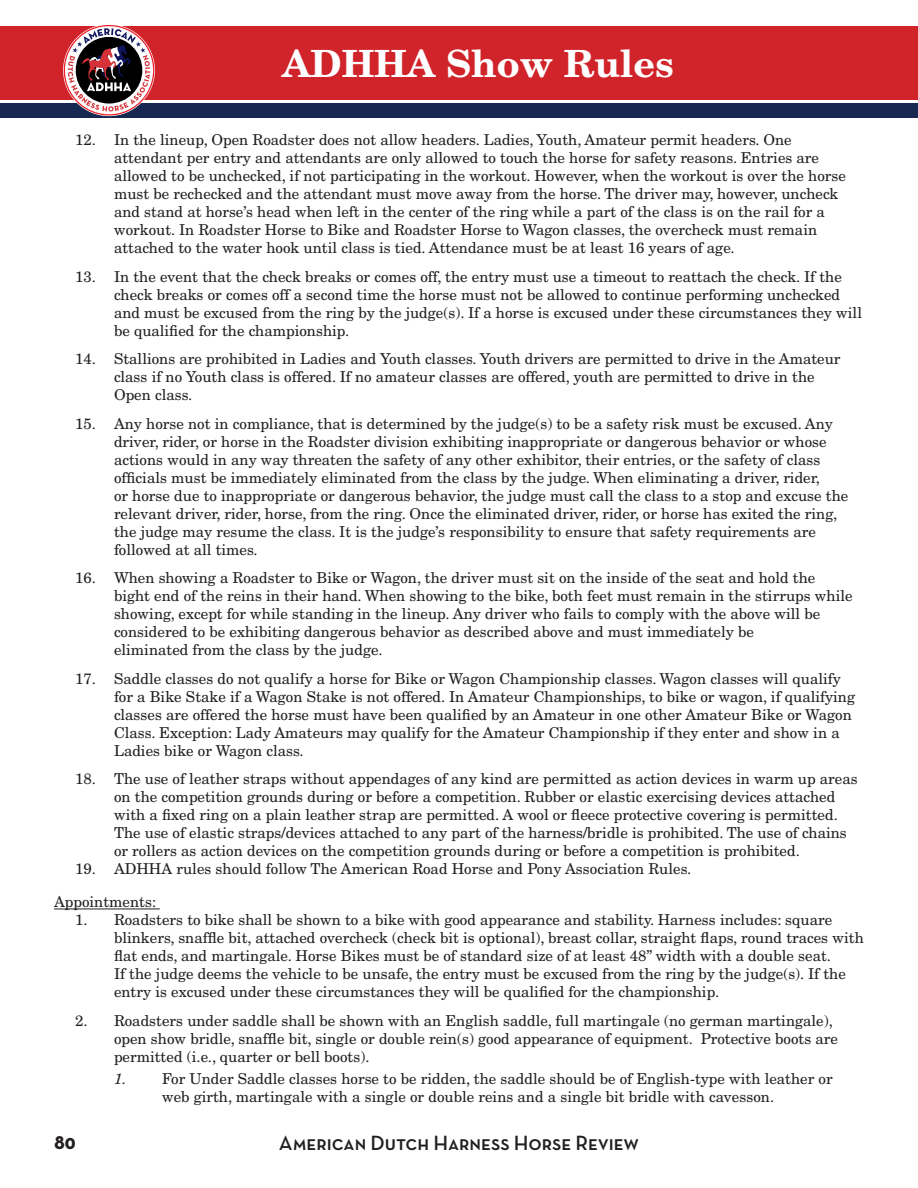
<style>
.page{position:relative;width:918px;height:1188px;background:#fff}
.page>*{position:absolute;margin:0;border:0;box-sizing:border-box;transform-origin:0 0}
.t1{font:700 37.5px "New Century Schlbk";color:#fff}
.t2{font:21px "Neutra Text TFPS Demi SC Alt";color:#231f20}
.t3{font:700 21px "Neutra Text TFPS";color:#231f20}
.t4{font:15px/18px "New Century Schlbk";color:#231f20}
.s1{font-style:italic}
</style>
<div class="page">
<div style="left:0;top:104px;width:918px;height:14px;background:#172851"></div>
<div style="left:0;top:26px;width:918px;height:74px;background:#d1232a"></div>
<svg style="left:63px;top:24px;width:92px;height:92px"></svg>
<svg style="left:68px;top:28px;width:82px;height:84px"></svg>
<hr style="left:54px;top:909px;width:106px;height:1px;background:#231f20">
<p class="t1" style="left:282px;top:40px;width:393px">ADHHA Show Rules</p>
<p class="t4" style="left:114px;top:131px;width:733px;text-indent:-39px">12. In the lineup, Open Roadster does not allow headers. Ladies, Youth, Amateur permit headers. One attendant per entry and attendants are only allowed to touch the horse for safety reasons. Entries are allowed to be unchecked, if not participating in the workout. However, when the workout is over the horse must be rechecked and the attendant must move away from the horse. The driver may, however, uncheck and stand at horse’s head when left in the center of the ring while a part of the class is on the rail for a workout. In Roadster Horse to Bike and Roadster Horse to Wagon classes, the overcheck must remain attached to the water hook until class is tied. Attendance must be at least 16 years of age.</p>
<p class="t4" style="left:114px;top:268px;width:750px;text-indent:-39px">13. In the event that the check breaks or comes off, the entry must use a timeout to reattach the check. If the check breaks or comes off a second time the horse must not be allowed to continue performing unchecked and must be excused from the ring by the judge(s). If a horse is excused under these circumstances they will be qualified for the championship.</p>
<p class="t4" style="left:114px;top:350px;width:728px;text-indent:-39px">14. Stallions are prohibited in Ladies and Youth classes. Youth drivers are permitted to drive in the Amateur class if no Youth class is offered. If no amateur classes are offered, youth are permitted to drive in the<br>Open class.</p>
<p class="t4" style="left:114px;top:415px;width:736px;text-indent:-39px">15. Any horse not in compliance, that is determined by the judge(s) to be a safety risk must be excused. Any driver, rider, or horse in the Roadster division exhibiting inappropriate or dangerous behavior or whose actions would in any way threaten the safety of any other exhibitor, their entries, or the safety of class officials must be immediately eliminated from the class by the judge. When eliminating a driver, rider,<br>or horse due to inappropriate or dangerous behavior, the judge must call the class to a stop and excuse the</p>
<p class="t4" style="left:114px;top:505px;width:725px">relevant driver, rider, horse, from the ring. Once the eliminated driver, rider, or horse has exited the ring, the judge may resume the class. It is the judge’s responsibility to ensure that safety requirements are followed at all times.</p>
<p class="t4" style="left:114px;top:569px;width:740px;text-indent:-39px">16. When showing a Roadster to Bike or Wagon, the driver must sit on the inside of the seat and hold the bight end of the reins in their hand. When showing to the bike, both feet must remain in the stirrups while showing, except for while standing in the lineup. Any driver who fails to comply with the above will be considered to be exhibiting dangerous behavior as described above and must immediately be<br>eliminated from the class by the judge.</p>
<p class="t4" style="left:114px;top:670px;width:743px;text-indent:-39px">17. Saddle classes do not qualify a horse for Bike or Wagon Championship classes. Wagon classes will qualify for a Bike Stake if a Wagon Stake is not offered. In Amateur Championships, to bike or wagon, if qualifying classes are offered the horse must have been qualified by an Amateur in one other Amateur Bike or Wagon Class. Exception: Lady Amateurs may qualify for the Amateur Championship if they enter and show in a Ladies bike or Wagon class.</p>
<p class="t4" style="left:114px;top:770px;width:745px;text-indent:-39px">18. The use of leather straps without appendages of any kind are permitted as action devices in warm up areas on the competition grounds during or before a competition. Rubber or elastic exercising devices attached with a fixed ring on a plain leather strap are permitted. A wool or fleece protective covering is permitted.<br>The use of elastic straps/devices attached to any part of the harness/bridle is prohibited. The use of chains or rollers as action devices on the competition grounds during or before a competition is prohibited.</p>
<p class="t4" style="left:75px;top:860px;width:618px">19. ADHHA rules should follow The American Road Horse and Pony Association Rules.</p>
<p class="t4" style="left:54px;top:893px;width:104px">Appointments:</p>
<p class="t4" style="left:114px;top:911px;width:751px;text-indent:-39px">1. Roadsters to bike shall be shown to a bike with good appearance and stability. Harness includes: square blinkers, snaffle bit, attached overcheck (check bit is optional), breast collar, straight flaps, round traces with flat ends, and martingale. Horse Bikes must be of standard size of at least 48” width with a double seat.<br>If the judge deems the vehicle to be unsafe, the entry must be excused from the ring by the judge(s). If the entry is excused under these circumstances they will be qualified for the championship.</p>
<p class="t4" style="left:114px;top:1012px;width:725px;text-indent:-39px">2. Roadsters under saddle shall be shown with an English saddle, full martingale (no german martingale), open show bridle, snaffle bit, single or double rein(s) good appearance of equipment. Protective boots are permitted (i.e., quarter or bell boots).</p>
<p class="t4" style="left:162px;top:1070px;width:672px;text-indent:-48px"><span class="s1">1.</span> For Under Saddle classes horse to be ridden, the saddle should be of English-type with leather or web girth, martingale with a single or double reins and a single bit bridle with cavesson.</p>
<h2 class="t3" style="left:54px;top:1128px;width:23px">80</h2>
<h2 class="t2" style="left:279px;top:1130px;width:362px">American Dutch Harness Horse Review</h2>
</div>
